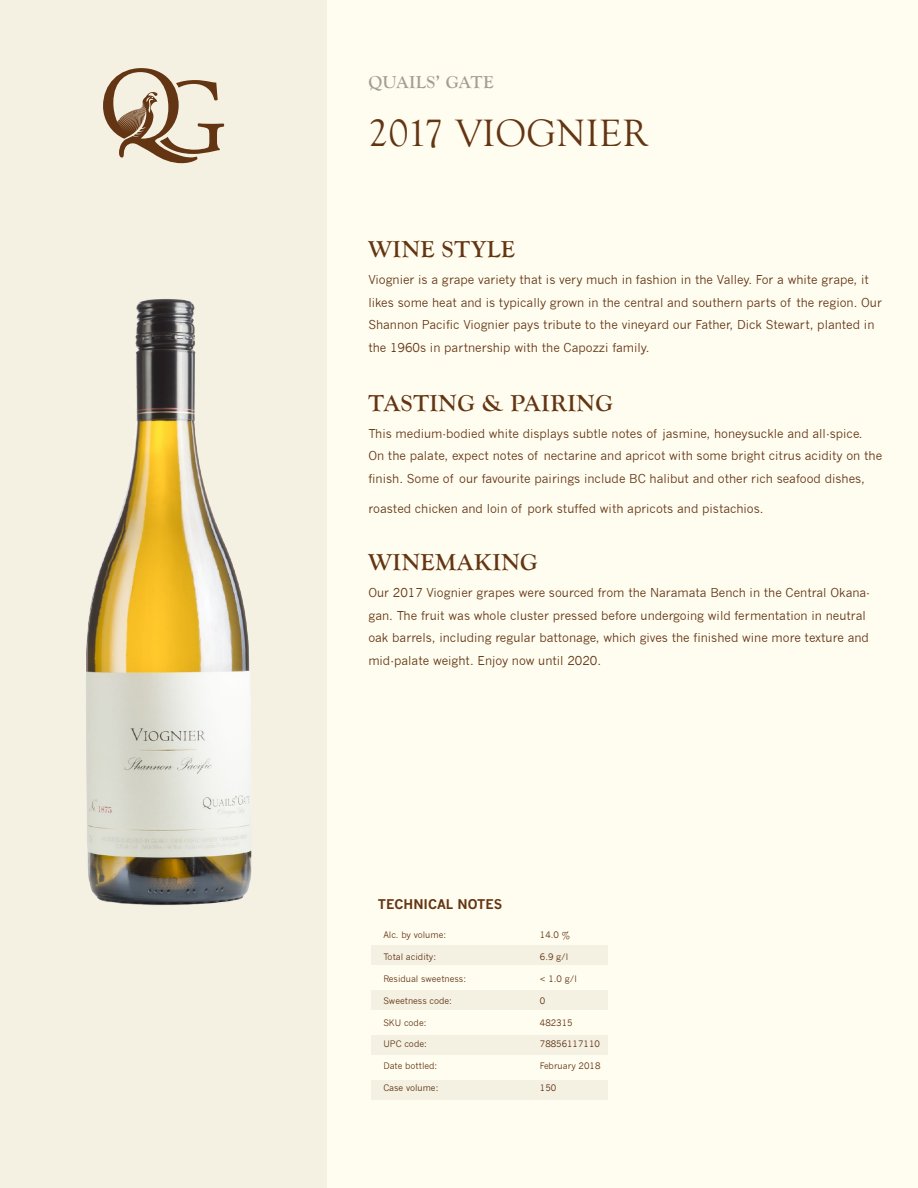
<style>
.page{position:relative;width:918px;height:1188px;background:#fffdf0}
.page>*{position:absolute;margin:0;border:0;box-sizing:border-box;transform-origin:0 0}
.t1{font:39.15px "Goudy Old Style T";letter-spacing:.01em;color:#643513}
.t2{font:700 24px "Goudy Old Style T";letter-spacing:.025em;color:#643513}
.t3{font:700 18px "Goudy Old Style T";letter-spacing:.025em;color:#a79c95}
.t4{font:700 13.05px "News Gothic";color:#643513}
.t5{font:12px/22.5px "News Gothic";color:#643513}
.t6{font:8.7px "News Gothic";color:#643513}
</style>
<div class="page">
<div style="left:0;top:0;width:327px;height:1188px;background:#f4f1e2"></div>
<img style="left:86px;top:299px;width:166px;height:606px">
<svg style="left:103px;top:68px;width:122px;height:95px"></svg>
<div style="left:371px;top:945px;width:237px;height:19px;background:#f4f1e2"></div>
<div style="left:371px;top:990px;width:237px;height:20px;background:#f4f1e2"></div>
<div style="left:371px;top:1035px;width:237px;height:20px;background:#f4f1e2"></div>
<div style="left:371px;top:1080px;width:237px;height:20px;background:#f4f1e2"></div>
<h3 class="t3" style="left:368px;top:72px;width:127px">QUAILS’ GATE</h3>
<p class="t1" style="left:368px;top:112px;width:281px">2017 VIOGNIER</p>
<p class="t2" style="left:368px;top:236px;width:148px">WINE STYLE</p>
<p class="t5" style="left:368px;top:269px;width:515px">Viognier is a grape variety that is very much in fashion in the Valley. For a white grape, it likes some heat and is typically grown in the central and southern parts of the region. Our Shannon Pacific Viognier pays tribute to the vineyard our Father, Dick Stewart, planted in the 1960s in partnership with the Capozzi family.</p>
<p class="t2" style="left:368px;top:390px;width:246px">TASTING &amp; PAIRING</p>
<p class="t5" style="left:368px;top:422px;width:515px">This medium-bodied white displays subtle notes of jasmine, honeysuckle and all-spice.<br>On the palate, expect notes of nectarine and apricot with some bright citrus acidity on the finish. Some of our favourite pairings include BC halibut and other rich seafood dishes,</p>
<p class="t5" style="left:368px;top:497px;width:397px">roasted chicken and loin of pork stuffed with apricots and pistachios.</p>
<p class="t2" style="left:368px;top:549px;width:171px">WINEMAKING</p>
<p class="t5" style="left:368px;top:582px;width:503px">Our 2017 Viognier grapes were sourced from the Naramata Bench in the Central Okana&shy;gan. The fruit was whole cluster pressed before undergoing wild fermentation in neutral oak barrels, including regular battonage, which gives the finished wine more texture and mid-palate weight. Enjoy now until 2020.</p>
<p class="t4" style="left:378px;top:896px;width:126px">TECHNICAL NOTES</p>
<p class="t6" style="left:383px;top:930px;width:64px">Alc. by volume:</p>
<p class="t6" style="left:540px;top:930px;width:32px">14.0 %</p>
<p class="t6" style="left:383px;top:952px;width:54px">Total acidity:</p>
<p class="t6" style="left:540px;top:952px;width:30px">6.9 g/l</p>
<p class="t6" style="left:383px;top:974px;width:84px">Residual sweetness:</p>
<p class="t6" style="left:540px;top:974px;width:39px">&lt; 1.0 g/l</p>
<p class="t6" style="left:383px;top:996px;width:70px">Sweetness code:</p>
<p class="t6" style="left:540px;top:996px;width:7px">0</p>
<p class="t6" style="left:383px;top:1017px;width:45px">SKU code:</p>
<p class="t6" style="left:540px;top:1017px;width:34px">482315</p>
<p class="t6" style="left:383px;top:1039px;width:45px">UPC code:</p>
<p class="t6" style="left:540px;top:1039px;width:62px">78856117110</p>
<p class="t6" style="left:383px;top:1061px;width:55px">Date bottled:</p>
<p class="t6" style="left:540px;top:1061px;width:62px">February 2018</p>
<p class="t6" style="left:383px;top:1083px;width:57px">Case volume:</p>
<p class="t6" style="left:540px;top:1083px;width:18px">150</p>
</div>
